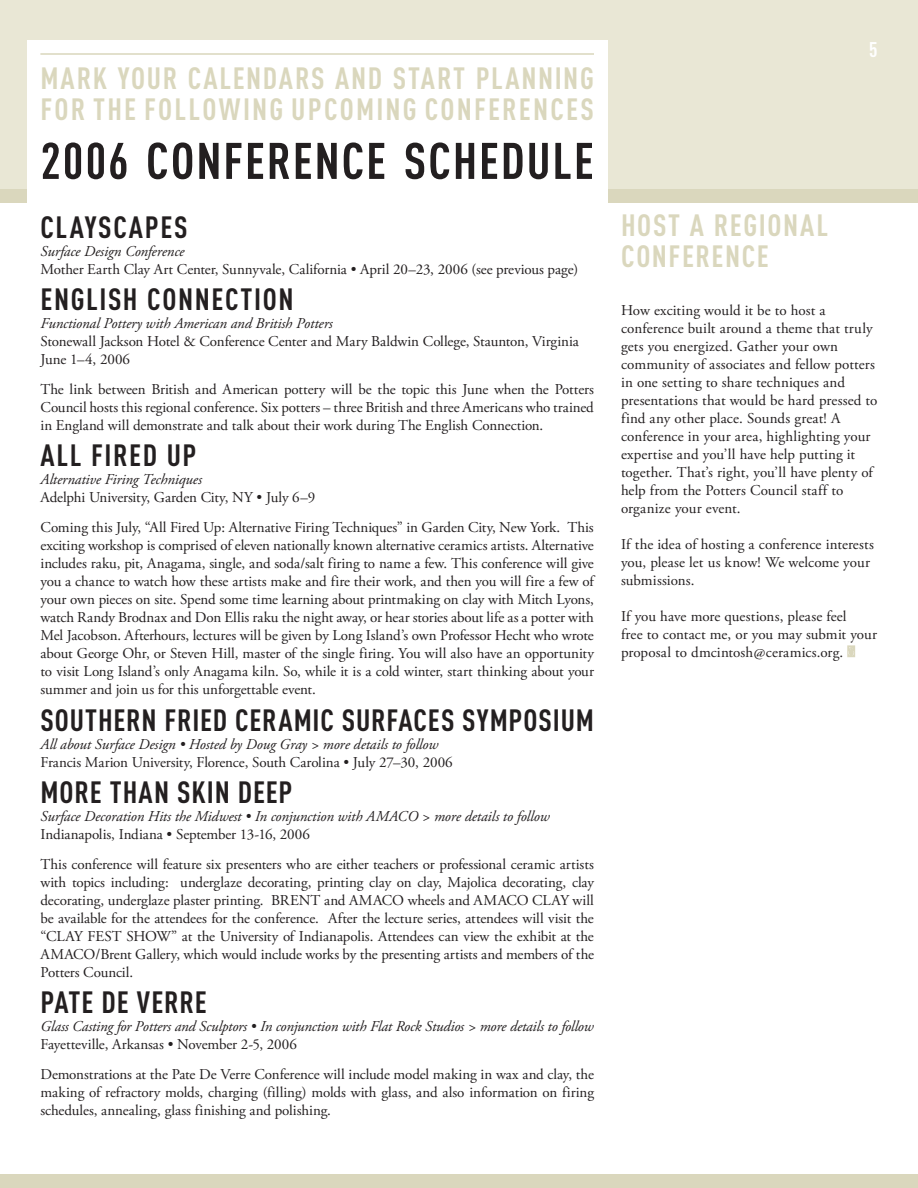
<style>
.page{position:relative;width:918px;height:1188px;background:#fff}
.page>*{position:absolute;margin:0;border:0;box-sizing:border-box;transform-origin:0 0}
.t1{font:700 50.7px "DIN Cond";letter-spacing:.035em;color:#231f20}
.t2{font:700 30.3px/30.3px "DIN Cond";letter-spacing:.065em;color:#dad7bd}
.t3{font:700 30.3px "DIN Cond";letter-spacing:.03em;color:#231f20}
.t4{font:700 30.3px "DIN Cond";letter-spacing:.05em;color:#231f20}
.t5{font:700 30.3px "DIN Cond";letter-spacing:.055em;color:#231f20}
.t6{font:700 21px "DIN Cond";color:#fff}
.t7{font:15px/18px "Adobe Garamond Pro";color:#231f20}
.t8{font:italic 15px "Adobe Garamond Pro";letter-spacing:-.01em;color:#231f20}
</style>
<div class="page">
<div style="left:0;top:1174px;width:918px;height:14px;background:#dad7bd"></div>
<div style="left:0;top:0;width:918px;height:189px;background:#e9e7d5"></div>
<div style="left:0;top:189px;width:918px;height:13px;background:#dad7bd"></div>
<div style="left:27px;top:40px;width:581px;height:176px;background:#fff"></div>
<hr style="left:40px;top:54px;width:554px;height:1px;background:#dad7bd">
<svg style="left:847px;top:645px;width:8px;height:12px"></svg>
<h2 class="t2" style="left:40px;top:62px;width:555px">MARK YOUR CALENDARS AND START PLANNING<br>FOR THE FOLLOWING UPCOMING CONFERENCES</h2>
<h1 class="t1" style="left:40px;top:130px;width:555px">2006 CONFERENCE SCHEDULE</h1>
<h2 class="t5" style="left:40px;top:208px;width:149px">CLAYSCAPES</h2>
<p class="t8" style="left:40px;top:242px;width:145px">Surface Design Conference</p>
<p class="t7" style="left:40px;top:260px;width:539px">Mother Earth Clay Art Center, Sunnyvale, California • April 20–23, 2006 (see previous page)</p>
<h2 class="t4" style="left:40px;top:280px;width:255px">ENGLISH CONNECTION</h2>
<p class="t8" style="left:40px;top:314px;width:294px">Functional Pottery with American and British Potters</p>
<p class="t7" style="left:40px;top:332px;width:540px">Stonewall Jackson Hotel &amp; Conference Center and Mary Baldwin College, Staunton, Virginia<br>June 1–4, 2006</p>
<p class="t7" style="left:40px;top:380px;width:555px;text-align:justify">The link between British and American pottery will be the topic this June when the Potters Council hosts this regional conference. Six potters – three British and three Americans who trained in England will demonstrate and talk about their work during The English Connection.</p>
<h2 class="t4" style="left:40px;top:436px;width:158px">ALL FIRED UP</h2>
<p class="t8" style="left:40px;top:470px;width:163px">Alternative Firing Techniques</p>
<p class="t7" style="left:40px;top:482px;width:555px;line-height:30px">Adelphi University, Garden City, NY • July 6–9<br>Coming this July, “All Fired Up: Alternative Firing Techniques” in Garden City, New York. This</p>
<p class="t7" style="left:40px;top:536px;width:555px;text-align:justify">exciting workshop is comprised of eleven nationally known alternative ceramics artists. Alternative includes raku, pit, Anagama, single, and soda/salt firing to name a few. This conference will give you a chance to watch how these artists make and fire their work, and then you will fire a few of your own pieces on site. Spend some time learning about printmaking on clay with Mitch Lyons, watch Randy Brodnax and Don Ellis raku the night away, or hear stories about life as a potter with Mel Jacobson. Afterhours, lectures will be given by Long Island’s own Professor Hecht who wrote about George Ohr, or Steven Hill, master of the single firing. You will also have an opportunity to visit Long Island’s only Anagama kiln. So, while it is a cold winter, start thinking about your summer and join us for this unforgettable event.</p>
<h2 class="t3" style="left:40px;top:702px;width:555px">SOUTHERN FRIED CERAMIC SURFACES SYMPOSIUM</h2>
<p class="t8" style="left:40px;top:735px;width:399px">All about Surface Design • Hosted by Doug Gray &gt; more details to follow</p>
<p class="t7" style="left:40px;top:754px;width:414px">Francis Marion University, Florence, South Carolina • July 27–30, 2006</p>
<h2 class="t3" style="left:40px;top:774px;width:254px">MORE THAN SKIN DEEP</h2>
<p class="t8" style="left:40px;top:807px;width:511px">Surface Decoration Hits the Midwest • In conjunction with AMACO &gt; more details to follow</p>
<p class="t7" style="left:40px;top:820px;width:555px;line-height:30px">Indianapolis, Indiana • September 13-16, 2006<br>This conference will feature six presenters who are either teachers or professional ceramic artists</p>
<p class="t7" style="left:40px;top:874px;width:555px;text-align:justify">with topics including: underglaze decorating, printing clay on clay, Majolica decorating, clay decorating, underglaze plaster printing. BRENT and AMACO wheels and AMACO CLAY will be available for the attendees for the conference. After the lecture series, attendees will visit the “CLAY FEST SHOW” at the University of Indianapolis. Attendees can view the exhibit at the AMACO/Brent Gallery, which would include works by the presenting artists and members of the Potters Council.</p>
<h2 class="t3" style="left:40px;top:984px;width:168px">PATE DE VERRE</h2>
<p class="t8" style="left:40px;top:1017px;width:555px">Glass Casting for Potters and Sculptors • In conjunction with Flat Rock Studios &gt; more details to follow</p>
<p class="t7" style="left:40px;top:1030px;width:555px;line-height:30px">Fayetteville, Arkansas • November 2-5, 2006<br>Demonstrations at the Pate De Verre Conference will include model making in wax and clay, the</p>
<p class="t7" style="left:40px;top:1084px;width:555px">making of refractory molds, charging (filling) molds with glass, and also information on firing schedules, annealing, glass finishing and polishing.</p>
<h3 class="t6" style="left:869px;top:37px;width:10px">5</h3>
<h2 class="t2" style="left:621px;top:210px;width:209px">HOST A REGIONAL<br>CONFERENCE</h2>
<p class="t7" style="left:621px;top:302px;width:258px">How exciting would it be to host a conference built around a theme that truly gets you energized. Gather your own community of associates and fellow potters in one setting to share techniques and presentations that would be hard pressed to find any other place. Sounds great! A conference in your area, highlighting your expertise and you’ll have help putting it together. That’s right, you’ll have plenty of help from the Potters Council staff to organize your event.</p>
<p class="t7" style="left:621px;top:536px;width:254px">If the idea of hosting a conference interests you, please let us know! We welcome your submissions.</p>
<p class="t7" style="left:621px;top:608px;width:258px">If you have more questions, please feel<br>free to contact me, or you may submit your proposal to dmcintosh@ceramics.org.</p>
</div>
